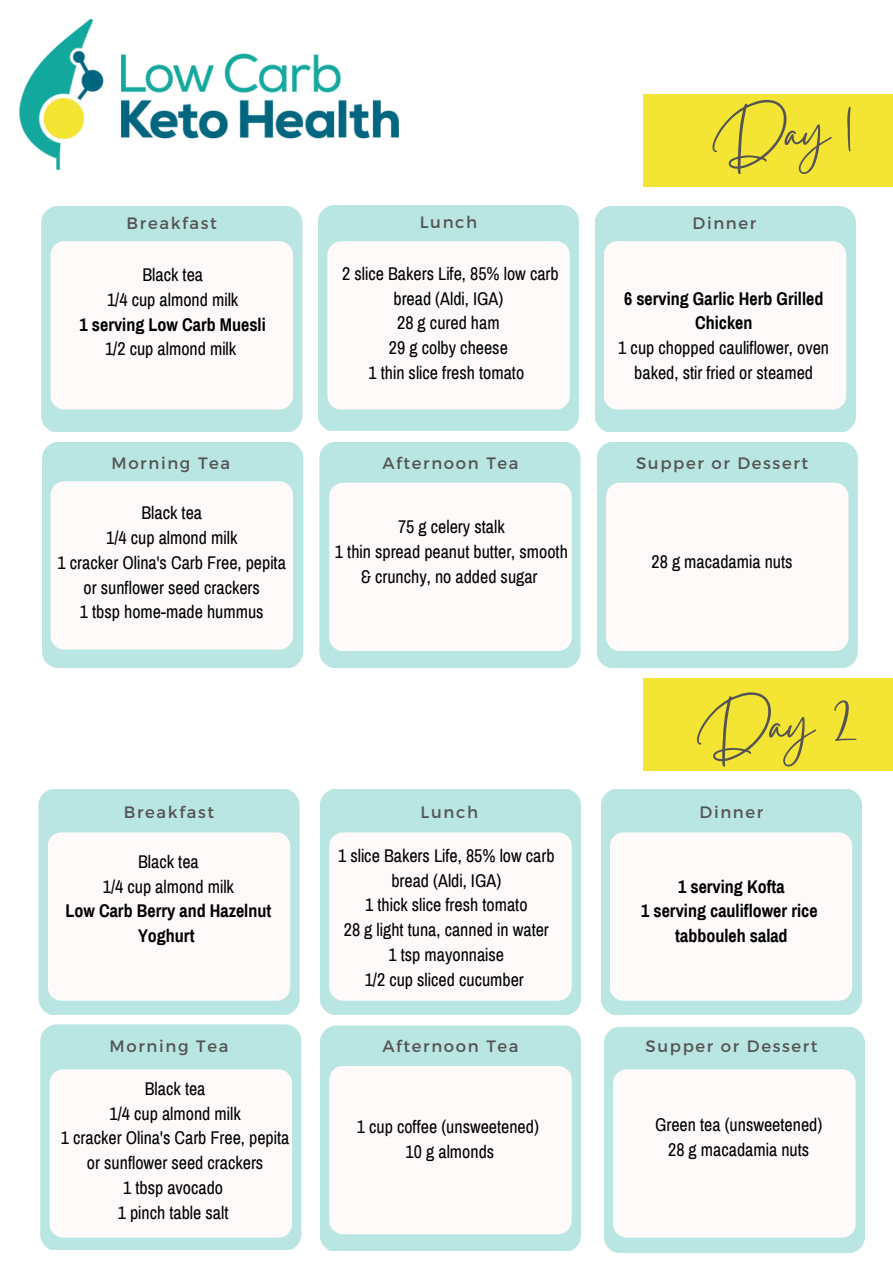
<style>
.page{position:relative;width:893px;height:1264px;background:#fff}
.page>*{position:absolute;margin:0;border:0;box-sizing:border-box;transform-origin:0 0}
.t1{font:60.75px "Gistesy";color:#545454}
.t2{font:18px/24.8px "Archivo Narrow";color:#000;text-align:center}
.t3{font:700 18px/24.8px "Archivo Narrow";color:#000;text-align:center}
.t4{font:16.5px "Montserrat";letter-spacing:.1em;color:#545454}
</style>
<div class="page">
<div style="left:643px;top:95px;width:249px;height:92px;background:#f4e434"></div>
<div style="left:41px;top:206px;width:261px;height:226px;background:#b9e5e2;border-radius:17px"></div>
<div style="left:50px;top:241px;width:243px;height:168px;background:#fdfaf9;border-radius:14px"></div>
<img style="left:20px;top:20px;width:378px;height:149px">
<div style="left:318px;top:205px;width:261px;height:226px;background:#b9e5e2;border-radius:17px"></div>
<div style="left:594px;top:206px;width:261px;height:226px;background:#b9e5e2;border-radius:17px"></div>
<div style="left:327px;top:241px;width:242px;height:168px;background:#fdfaf9;border-radius:14px"></div>
<div style="left:603px;top:241px;width:243px;height:168px;background:#fdfaf9;border-radius:14px"></div>
<div style="left:42px;top:441px;width:261px;height:226px;background:#b9e5e2;border-radius:17px"></div>
<div style="left:50px;top:481px;width:243px;height:168px;background:#fdfaf9;border-radius:14px"></div>
<div style="left:319px;top:441px;width:261px;height:226px;background:#b9e5e2;border-radius:17px"></div>
<div style="left:596px;top:441px;width:261px;height:226px;background:#b9e5e2;border-radius:17px"></div>
<div style="left:329px;top:483px;width:242px;height:168px;background:#fdfaf9;border-radius:14px"></div>
<div style="left:606px;top:483px;width:242px;height:168px;background:#fdfaf9;border-radius:14px"></div>
<div style="left:601px;top:788px;width:261px;height:226px;background:#b9e5e2;border-radius:17px"></div>
<div style="left:603px;top:1026px;width:261px;height:226px;background:#b9e5e2;border-radius:17px"></div>
<div style="left:643px;top:678px;width:249px;height:92px;background:#f4e434"></div>
<div style="left:609px;top:832px;width:243px;height:168px;background:#fdfaf9;border-radius:14px"></div>
<div style="left:613px;top:1069px;width:242px;height:168px;background:#fdfaf9;border-radius:14px"></div>
<div style="left:320px;top:788px;width:261px;height:226px;background:#b9e5e2;border-radius:17px"></div>
<div style="left:329px;top:832px;width:242px;height:168px;background:#fdfaf9;border-radius:14px"></div>
<div style="left:320px;top:1025px;width:261px;height:226px;background:#b9e5e2;border-radius:17px"></div>
<div style="left:329px;top:1065px;width:242px;height:169px;background:#fdfaf9;border-radius:14px"></div>
<div style="left:38px;top:788px;width:261px;height:226px;background:#b9e5e2;border-radius:17px"></div>
<div style="left:48px;top:832px;width:242px;height:168px;background:#fdfaf9;border-radius:14px"></div>
<div style="left:40px;top:1024px;width:261px;height:226px;background:#b9e5e2;border-radius:17px"></div>
<div style="left:50px;top:1069px;width:242px;height:168px;background:#fdfaf9;border-radius:14px"></div>
<p class="t4" style="left:127px;top:213px;width:92px">Breakfast</p>
<p class="t2" style="left:107px;top:263px;width:133px">Black tea<br>1/4 cup almond milk</p>
<p class="t3" style="left:80px;top:312px;width:188px">1 serving Low Carb Muesli</p>
<p class="t2" style="left:105px;top:337px;width:133px">1/2 cup almond milk</p>
<p class="t4" style="left:420px;top:212px;width:59px">Lunch</p>
<p class="t2" style="left:342px;top:261px;width:218px">2 slice Bakers Life, 85% low carb bread (Aldi, IGA)<br>28 g cured ham<br>29 g colby cheese<br>1 thin slice fresh tomato</p>
<h1 class="t1" style="left:713px;top:91px;width:142px">Day 1</h1>
<p class="t4" style="left:692px;top:213px;width:65px">Dinner</p>
<p class="t3" style="left:624px;top:286px;width:201px">6 serving Garlic Herb Grilled<br>Chicken</p>
<p class="t2" style="left:618px;top:335px;width:212px">1 cup chopped cauliflower, oven baked, stir fried or steamed</p>
<p class="t4" style="left:111px;top:453px;width:120px">Morning Tea</p>
<p class="t4" style="left:382px;top:453px;width:138px">Afternoon Tea</p>
<p class="t4" style="left:636px;top:453px;width:174px">Supper or Dessert</p>
<p class="t2" style="left:58px;top:501px;width:230px">Black tea<br>1/4 cup almond milk<br>1 cracker Olina's Carb Free, pepita or sunflower seed crackers<br>1 tbsp home-made hummus</p>
<p class="t2" style="left:335px;top:515px;width:234px">75 g celery stalk<br>1 thin spread peanut butter, smooth &amp; crunchy, no added sugar</p>
<p class="t2" style="left:651px;top:549px;width:143px">28 g macadamia nuts</p>
<h1 class="t1" style="left:698px;top:684px;width:159px">Day 2</h1>
<p class="t4" style="left:124px;top:801px;width:92px">Breakfast</p>
<p class="t4" style="left:420px;top:801px;width:59px">Lunch</p>
<p class="t4" style="left:699px;top:801px;width:65px">Dinner</p>
<p class="t2" style="left:103px;top:849px;width:133px">Black tea<br>1/4 cup almond milk</p>
<p class="t3" style="left:65px;top:898px;width:207px">Low Carb Berry and Hazelnut<br>Yoghurt</p>
<p class="t2" style="left:338px;top:843px;width:218px">1 slice Bakers Life, 85% low carb bread (Aldi, IGA)<br>1 thick slice fresh tomato<br>28 g light tuna, canned in water<br>1 tsp mayonnaise<br>1/2 cup sliced cucumber</p>
<p class="t3" style="left:641px;top:874px;width:178px">1 serving Kofta<br>1 serving cauliflower rice tabbouleh salad</p>
<p class="t4" style="left:110px;top:1035px;width:120px">Morning Tea</p>
<p class="t4" style="left:382px;top:1035px;width:138px">Afternoon Tea</p>
<p class="t4" style="left:645px;top:1035px;width:174px">Supper or Dessert</p>
<p class="t2" style="left:61px;top:1076px;width:230px">Black tea<br>1/4 cup almond milk<br>1 cracker Olina's Carb Free, pepita or sunflower seed crackers<br>1 tbsp avocado<br>1 pinch table salt</p>
<p class="t2" style="left:357px;top:1114px;width:184px">1 cup coffee (unsweetened)<br>10 g almonds</p>
<p class="t2" style="left:655px;top:1112px;width:169px">Green tea (unsweetened)<br>28 g macadamia nuts</p>
</div>
